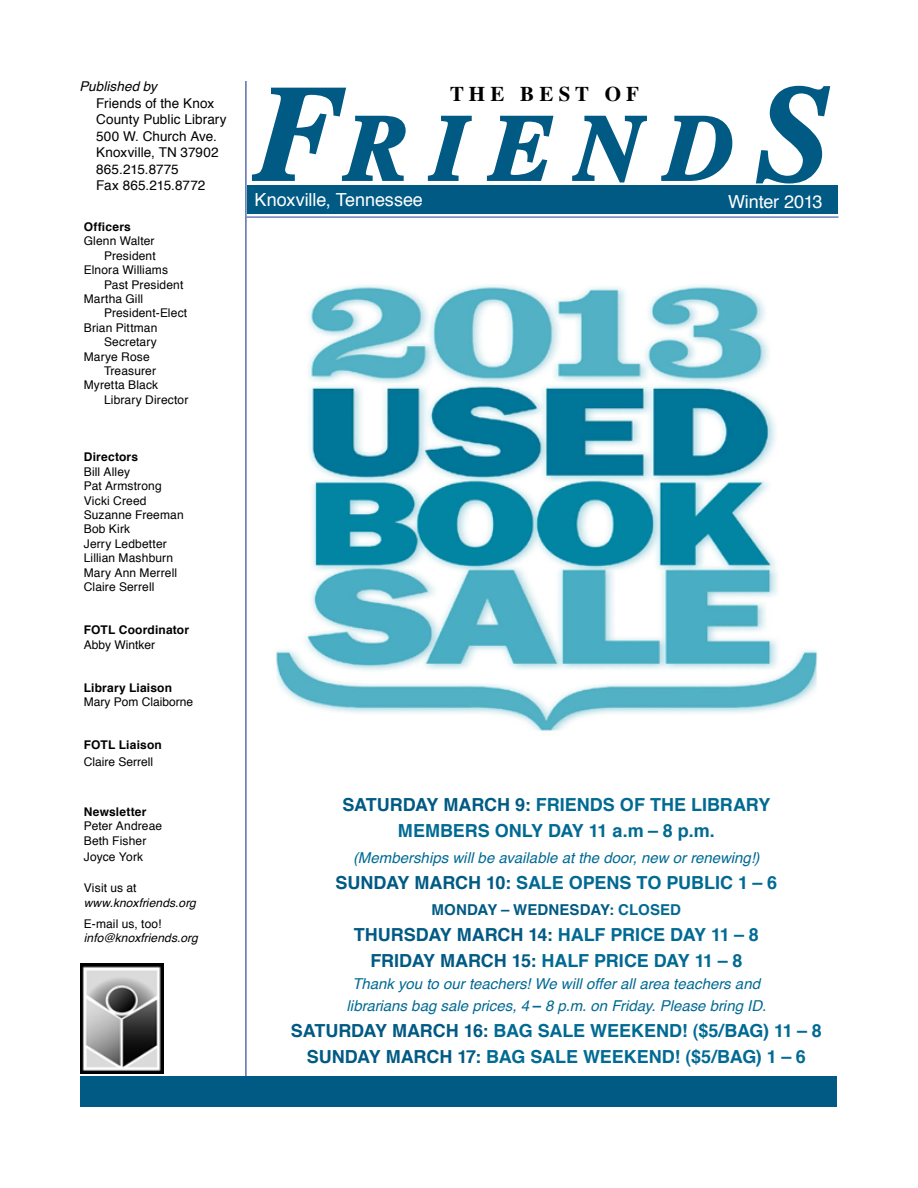
<style>
.page{position:relative;width:918px;height:1188px;background:#fff}
.page>*{position:absolute;margin:0;border:0;box-sizing:border-box;transform-origin:0 0}
.t1{font:italic 700 93px "Times";color:#005a84}
.t2{font:700 21px "Times";color:#000}
.t3{font:700 18px/26px "Helvetica";letter-spacing:-.005em;color:#006a93;text-align:center}
.t4{font:18px "Helvetica";letter-spacing:-.005em;color:#fff}
.t5{font:italic 15px/21.6px "Helvetica";color:#006a93;text-align:center}
.t6{font:700 15px "Helvetica";letter-spacing:.005em;color:#005a84}
.t7{font:13.5px/16.5px "Helvetica";letter-spacing:.005em;color:#000}
.t8{font:italic 13.5px "Helvetica";letter-spacing:.01em;color:#000}
.t9{font:12px/14.4px "Helvetica";letter-spacing:.01em;color:#000}
.t10{font:700 12px "Helvetica";letter-spacing:.015em;color:#000}
.t11{font:italic 12px "Helvetica";letter-spacing:.01em;color:#000}
.s1{font-size:135px}
.s2{color:#005a84}
.s3{color:#006a93}
.s4{font-weight:700;font-style:normal}
</style>
<div class="page">
<svg style="left:251px;top:87px;width:155px;height:94px"></svg>
<svg style="left:427px;top:115px;width:45px;height:66px"></svg>
<svg style="left:486px;top:115px;width:68px;height:66px"></svg>
<svg style="left:572px;top:115px;width:75px;height:68px"></svg>
<svg style="left:661px;top:115px;width:72px;height:66px"></svg>
<svg style="left:755px;top:85px;width:76px;height:99px"></svg>
<div style="left:80px;top:1077px;width:757px;height:30px;background:#005a84"></div>
<img style="left:81px;top:963px;width:83px;height:111px">
<hr style="left:245px;top:81px;width:1px;height:996px;background:#25408f">
<hr style="left:247px;top:217px;width:592px;height:1px;background:#25408f">
<div style="left:248px;top:185px;width:590px;height:29px;background:#005a84"></div>
<img style="left:276px;top:285px;width:542px;height:446px">
<p class="t8" style="left:79px;top:76px;width:79px">Published by</p>
<p class="t7" style="left:96px;top:95px;width:132px">Friends of the Knox<br>County Public Library<br>500 W. Church Ave.<br>Knoxville, TN 37902<br>865.215.8775<br>Fax 865.215.8772</p>
<p class="t10" style="left:84px;top:217px;width:49px">Officers</p>
<p class="t9" style="left:84px;top:234px;width:72px">Glenn Walter</p>
<p class="t9" style="left:104px;top:249px;width:53px">President</p>
<p class="t9" style="left:84px;top:263px;width:86px">Elnora Williams</p>
<p class="t9" style="left:104px;top:278px;width:81px">Past President</p>
<p class="t9" style="left:84px;top:292px;width:61px">Martha Gill</p>
<p class="t9" style="left:104px;top:306px;width:85px">President-Elect</p>
<p class="t9" style="left:84px;top:321px;width:75px">Brian Pittman</p>
<p class="t9" style="left:104px;top:335px;width:54px">Secretary</p>
<p class="t9" style="left:84px;top:350px;width:67px">Marye Rose</p>
<p class="t9" style="left:104px;top:364px;width:54px">Treasurer</p>
<p class="t9" style="left:84px;top:378px;width:76px">Myretta Black</p>
<p class="t9" style="left:104px;top:393px;width:86px">Library Director</p>
<p class="t10" style="left:84px;top:447px;width:56px">Directors</p>
<p class="t9" style="left:84px;top:465px;width:101px">Bill Alley<br>Pat Armstrong<br>Vicki Creed<br>Suzanne Freeman<br>Bob Kirk<br>Jerry Ledbetter<br>Lillian Mashburn<br>Mary Ann Merrell<br>Claire Serrell</p>
<p class="t10" style="left:84px;top:620px;width:107px">FOTL Coordinator</p>
<p class="t9" style="left:84px;top:638px;width:73px">Abby Wintker</p>
<p class="t10" style="left:84px;top:678px;width:90px">Library Liaison</p>
<p class="t9" style="left:84px;top:695px;width:111px">Mary Pom Claiborne</p>
<p class="t10" style="left:84px;top:735px;width:80px">FOTL Liaison</p>
<p class="t9" style="left:84px;top:755px;width:71px">Claire Serrell</p>
<p class="t10" style="left:84px;top:802px;width:64px">Newsletter</p>
<p class="t9" style="left:84px;top:819px;width:80px">Peter Andreae<br>Beth Fisher</p>
<p class="t9" style="left:84px;top:850px;width:61px">Joyce York</p>
<p class="t9" style="left:84px;top:881px;width:54px">Visit us at</p>
<p class="t11" style="left:84px;top:893px;width:114px">www.knoxfriends.org</p>
<p class="t9" style="left:84px;top:917px;width:79px">E-mail us, too!</p>
<p class="t11" style="left:84px;top:928px;width:116px">info@knoxfriends.org</p>
<h2 class="t2" style="left:450px;top:74px;width:191px">T H E B E S T O F</h2>
<h1 class="t1" style="left:256px;top:61px;width:577px"><span class="s1">F</span>R I E N D <span class="s1">S</span></h1>
<h3 class="t4" style="left:255px;top:185px;width:170px">Knoxville, Tennessee</h3>
<h3 class="t4" style="left:728px;top:188px;width:96px">Winter 2013</h3>
<h3 class="t3" style="left:342px;top:792px;width:429px"><span class="s2">SATURDAY MARCH 9:</span> FRIENDS OF THE LIBRARY<br>MEMBERS ONLY DAY 11 a.m – 8 p.m.</h3>
<p class="t5" style="left:353px;top:847px;width:408px">(Memberships will be available at the door, new or renewing!)</p>
<h3 class="t3" style="left:336px;top:870px;width:443px"><span class="s2">SUNDAY MARCH 10:</span> SALE OPENS TO PUBLIC 1 – 6</h3>
<p class="t6" style="left:432px;top:898px;width:251px">MONDAY – WEDNESDAY: <span class="s3">CLOSED</span></p>
<h3 class="t3" style="left:354px;top:922px;width:406px"><span class="s2">THURSDAY MARCH 14:</span> HALF PRICE DAY 11 – 8<br><span class="s2">FRIDAY MARCH 15:</span> HALF PRICE DAY 11 – 8</h3>
<p class="t5" style="left:346px;top:973px;width:421px">Thank you to our teachers! We will offer all area teachers and librarians bag sale prices, 4 <span class="s4">–</span> 8 p.m. on Friday. Please bring ID.</p>
<h3 class="t3" style="left:291px;top:1018px;width:532px"><span class="s2">SATURDAY MARCH 16:</span> BAG SALE WEEKEND! ($5/BAG) 11 – 8<br><span class="s2">SUNDAY MARCH 17:</span> BAG SALE WEEKEND! ($5/BAG) 1 – 6</h3>
</div>
